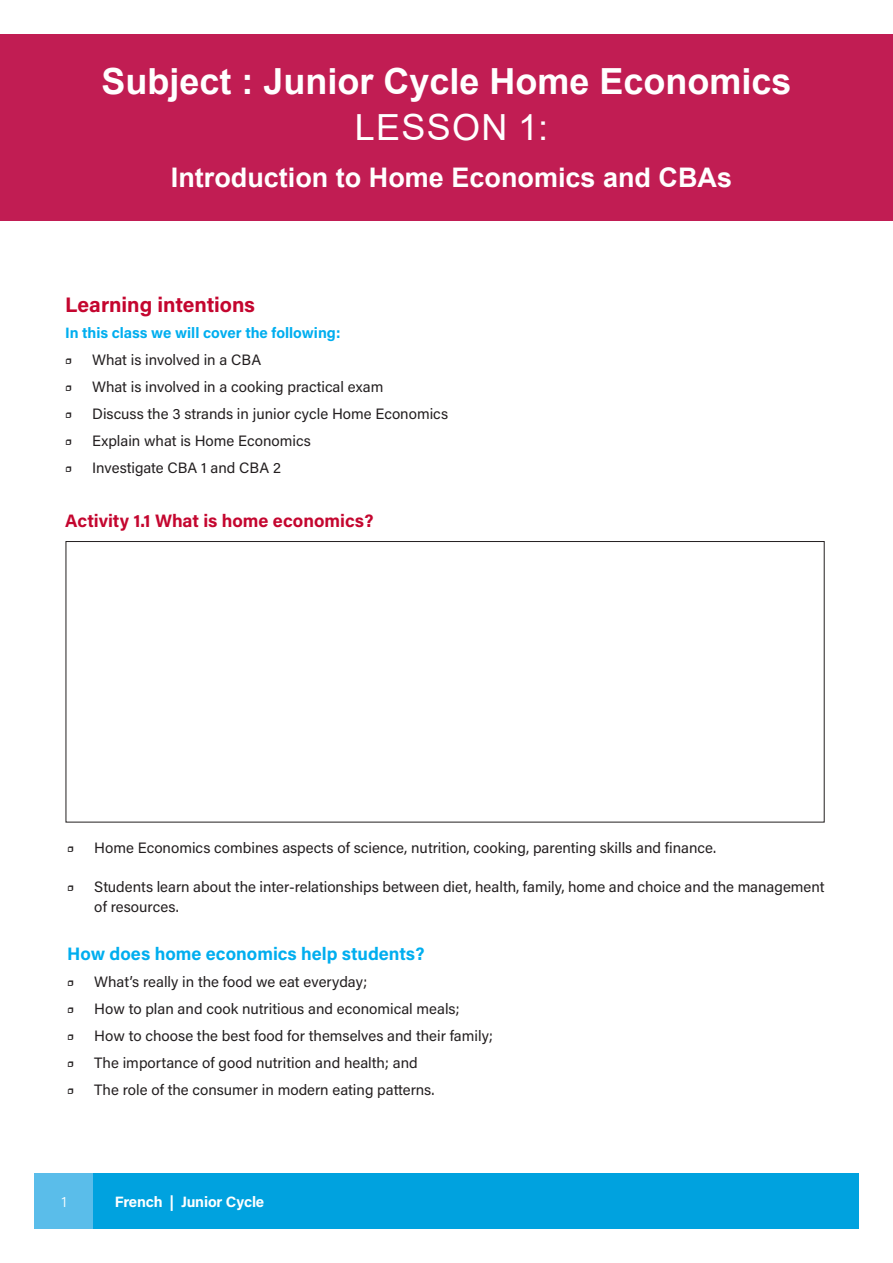
<style>
.page{position:relative;width:893px;height:1263px;background:#fff}
.page>*{position:absolute;margin:0;border:0;box-sizing:border-box;transform-origin:0 0}
.t1{font:700 36px/46.5px "Arial";color:#fff;text-align:center}
.t2{font:700 27px "Arial";color:#fff}
.t3{font:700 21px "Acumin Pro";color:#c4062f}
.t4{font:700 18px "Acumin Pro";color:#00aeef}
.t5{font:700 18px "Acumin Pro";color:#c4062f}
.t6{font:15px/19.5px "Acumin Pro";color:#231f20}
.t7{font:700 15px "Acumin Pro";color:#00aeef}
.t8{font:700 15px "Acumin Pro";letter-spacing:-.01em;color:#fff}
.t9{font:300 15px "Acumin Pro";color:#fff}
.s1{font-weight:400}
</style>
<div class="page">
<div style="left:34px;top:1174px;width:67px;height:55px;background:#5abdea"></div>
<div style="left:94px;top:1174px;width:765px;height:55px;background:#00a2df"></div>
<div style="left:0;top:34px;width:893px;height:186px;background:#c11d53"></div>
<p class="t1" style="left:101px;top:58px;width:692px">Subject : Junior Cycle Home Economics<br><span class="s1">LESSON 1:</span></p>
<p class="t2" style="left:171px;top:158px;width:563px">Introduction to Home Economics and CBAs</p>
<p class="t3" style="left:65px;top:290px;width:191px">Learning intentions</p>
<p class="t7" style="left:65px;top:322px;width:277px">In this class we will cover the following:</p>
<p class="t6" style="left:65px;top:349px;width:9px">❒</p>
<p class="t6" style="left:92px;top:349px;width:171px">What is involved in a CBA</p>
<p class="t6" style="left:65px;top:376px;width:9px">❒</p>
<p class="t6" style="left:92px;top:376px;width:293px">What is involved in a cooking practical exam</p>
<p class="t6" style="left:65px;top:403px;width:9px">❒</p>
<p class="t6" style="left:92px;top:403px;width:357px">Discuss the 3 strands in junior cycle Home Economics</p>
<p class="t6" style="left:65px;top:430px;width:9px">❒</p>
<p class="t6" style="left:92px;top:430px;width:220px">Explain what is Home Economics</p>
<p class="t6" style="left:65px;top:457px;width:9px">❒</p>
<p class="t6" style="left:92px;top:457px;width:190px">Investigate CBA 1 and CBA 2</p>
<p class="t5" style="left:65px;top:508px;width:310px">Activity 1.1 What is home economics?</p>
<p class="t6" style="left:67px;top:837px;width:9px">❒</p>
<p class="t6" style="left:94px;top:837px;width:623px">Home Economics combines aspects of science, nutrition, cooking, parenting skills and finance.</p>
<p class="t6" style="left:67px;top:876px;width:9px">❒</p>
<p class="t6" style="left:94px;top:876px;width:732px">Students learn about the inter-relationships between diet, health, family, home and choice and the management of resources.</p>
<p class="t4" style="left:67px;top:941px;width:359px">How does home economics help students?</p>
<p class="t6" style="left:67px;top:971px;width:9px">❒</p>
<p class="t6" style="left:94px;top:971px;width:274px">What’s really in the food we eat everyday;</p>
<p class="t6" style="left:67px;top:998px;width:9px">❒</p>
<p class="t6" style="left:94px;top:998px;width:367px">How to plan and cook nutritious and economical meals;</p>
<p class="t6" style="left:67px;top:1025px;width:9px">❒</p>
<p class="t6" style="left:94px;top:1025px;width:400px">How to choose the best food for themselves and their family;</p>
<p class="t6" style="left:67px;top:1052px;width:9px">❒</p>
<p class="t6" style="left:94px;top:1052px;width:325px">The importance of good nutrition and health; and</p>
<p class="t6" style="left:67px;top:1079px;width:9px">❒</p>
<p class="t6" style="left:94px;top:1079px;width:342px">The role of the consumer in modern eating patterns.</p>
<p class="t9" style="left:61px;top:1192px;width:7px">1</p>
<p class="t8" style="left:115px;top:1191px;width:151px">French | Junior Cycle</p>
</div>
